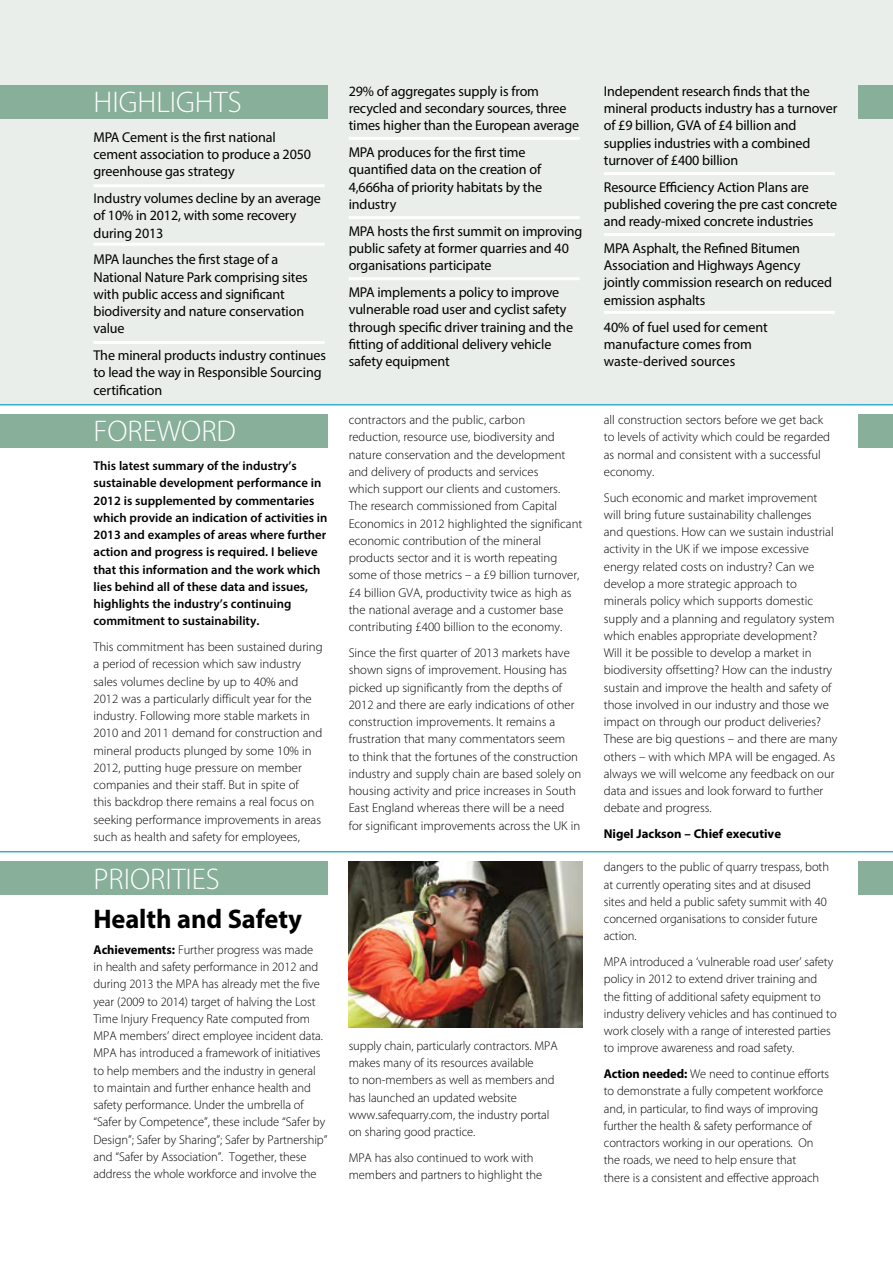
<style>
.page{position:relative;width:893px;height:1263px;background:#fff}
.page>*{position:absolute;margin:0;border:0;box-sizing:border-box;transform-origin:0 0}
.t1{font:30px "D Myriad Lt";color:#fff}
.t2{font:700 27px "Myriad Pro";letter-spacing:-.005em;color:#000}
.t3{font:14.25px/17.2px "Myriad Pro";letter-spacing:-.01em;color:#000}
.t4{font:12.75px/17.2px "D Myriad Lt";color:#000}
.t5{font:600 12.75px/17.2px "Myriad Pro";color:#000}
.t6{font:700 12.75px "Myriad Pro";color:#000}
.s1{font-family:"Myriad Pro";font-weight:700}
</style>
<div class="page">
<div style="left:0;top:0;width:893px;height:404px;background:#e9eeea"></div>
<div style="left:0;top:85px;width:327px;height:33px;background:#87af9a"></div>
<div style="left:859px;top:85px;width:34px;height:33px;background:#87af9a"></div>
<img style="left:349px;top:862px;width:234px;height:165px">
<div style="left:0;top:415px;width:327px;height:33px;background:#87af9a"></div>
<div style="left:0;top:862px;width:327px;height:33px;background:#87af9a"></div>
<hr style="left:94px;top:243px;width:231px;height:3px;background:#fff">
<hr style="left:0;top:851px;width:893px;height:1px;background:#3ab0c8">
<hr style="left:0;top:404px;width:893px;height:1px;background:#3ab0c8">
<hr style="left:94px;top:341px;width:231px;height:3px;background:#fff">
<hr style="left:94px;top:184px;width:231px;height:3px;background:#fff">
<hr style="left:604px;top:311px;width:231px;height:3px;background:#fff">
<hr style="left:349px;top:137px;width:231px;height:3px;background:#fff">
<hr style="left:349px;top:216px;width:231px;height:3px;background:#fff">
<hr style="left:604px;top:233px;width:231px;height:3px;background:#fff">
<hr style="left:604px;top:172px;width:231px;height:3px;background:#fff">
<hr style="left:349px;top:277px;width:231px;height:3px;background:#fff">
<div style="left:859px;top:415px;width:34px;height:33px;background:#87af9a"></div>
<div style="left:859px;top:862px;width:34px;height:33px;background:#87af9a"></div>
<h1 class="t1" style="left:94px;top:87px;width:34px">Highlights</h1>
<p class="t3" style="left:94px;top:128px;width:219px">MPA Cement is the first national cement association to produce a 2050 greenhouse gas strategy</p>
<p class="t3" style="left:94px;top:189px;width:229px">Industry volumes decline by an average of 10% in 2012, with some recovery during 2013</p>
<p class="t3" style="left:94px;top:251px;width:216px">MPA launches the first stage of a<br>National Nature Park comprising sites with public access and significant biodiversity and nature conservation value</p>
<p class="t3" style="left:94px;top:347px;width:234px">The mineral products industry continues to lead the way in Responsible Sourcing certification</p>
<h1 class="t1" style="left:94px;top:416px;width:144px">FOREWORD</h1>
<p class="t5" style="left:94px;top:457px;width:235px">This latest summary of the industry’s sustainable development performance in 2012 is supplemented by commentaries which provide an indication of activities in 2013 and examples of areas where further action and progress is required. I believe that this information and the work which lies behind all of these data and issues, highlights the industry’s continuing commitment to sustainability.</p>
<p class="t4" style="left:94px;top:639px;width:231px">This commitment has been sustained during a period of recession which saw industry sales volumes decline by up to 40% and 2012 was a particularly difficult year for the industry. Following more stable markets in 2010 and 2011 demand for construction and mineral products plunged by some 10% in 2012, putting huge pressure on member companies and their staff. But in spite of<br>this backdrop there remains a real focus on seeking performance improvements in areas such as health and safety for employees,</p>
<h1 class="t1" style="left:94px;top:864px;width:14px">priorities</h1>
<h2 class="t2" style="left:94px;top:901px;width:210px">Health and Safety</h2>
<p class="t4" style="left:94px;top:941px;width:235px"><span class="s1">Achievements:</span> Further progress was made<br>in health and safety performance in 2012 and during 2013 the MPA has already met the five year (2009 to 2014) target of halving the Lost Time Injury Frequency Rate computed from MPA members’ direct employee incident data.<br>MPA has introduced a framework of initiatives to help members and the industry in general to maintain and further enhance health and safety performance. Under the umbrella of “Safer by Competence”, these include “Safer by Design”; Safer by Sharing”; Safer by Partnership” and “Safer by Association”. Together, these address the whole workforce and involve the</p>
<p class="t3" style="left:349px;top:82px;width:232px">29% of aggregates supply is from recycled and secondary sources, three times higher than the European average</p>
<p class="t3" style="left:349px;top:144px;width:195px">MPA produces for the first time quantified data on the creation of<br>4,666ha of priority habitats by the industry</p>
<p class="t3" style="left:349px;top:222px;width:235px">MPA hosts the first summit on improving public safety at former quarries and 40 organisations participate</p>
<p class="t3" style="left:349px;top:283px;width:226px">MPA implements a policy to improve vulnerable road user and cyclist safety through specific driver training and the fitting of additional delivery vehicle safety equipment</p>
<p class="t4" style="left:349px;top:412px;width:235px">contractors and the public, carbon<br>reduction, resource use, biodiversity and nature conservation and the development and delivery of products and services<br>which support our clients and customers.<br>The research commissioned from Capital Economics in 2012 highlighted the significant economic contribution of the mineral products sector and it is worth repeating some of those metrics – a £9 billion turnover, £4 billion GVA, productivity twice as high as the national average and a customer base contributing £400 billion to the economy.</p>
<p class="t4" style="left:349px;top:645px;width:234px">Since the first quarter of 2013 markets have shown signs of improvement. Housing has picked up significantly from the depths of 2012 and there are early indications of other construction improvements. It remains a frustration that many commentators seem<br>to think that the fortunes of the construction industry and supply chain are based solely on housing activity and price increases in South East England whereas there will be a need for significant improvements across the UK in</p>
<p class="t4" style="left:349px;top:1038px;width:211px">supply chain, particularly contractors. MPA makes many of its resources available<br>to non-members as well as members and has launched an updated website www.safequarry.com, the industry portal on sharing good practice.</p>
<p class="t4" style="left:349px;top:1150px;width:195px">MPA has also continued to work with members and partners to highlight the</p>
<p class="t3" style="left:604px;top:82px;width:235px">Independent research finds that the mineral products industry has a turnover of £9 billion, GVA of £4 billion and supplies industries with a combined turnover of £400 billion</p>
<p class="t3" style="left:604px;top:178px;width:235px">Resource Efficiency Action Plans are published covering the pre cast concrete and ready-mixed concrete industries</p>
<p class="t3" style="left:604px;top:239px;width:230px">MPA Asphalt, the Refined Bitumen<br>Association and Highways Agency jointly commission research on reduced emission asphalts</p>
<p class="t3" style="left:604px;top:318px;width:166px">40% of fuel used for cement manufacture comes from waste-derived sources</p>
<p class="t4" style="left:604px;top:412px;width:228px">all construction sectors before we get back to levels of activity which could be regarded as normal and consistent with a successful economy.</p>
<p class="t4" style="left:604px;top:489px;width:235px">Such economic and market improvement will bring future sustainability challenges<br>and questions. How can we sustain industrial activity in the UK if we impose excessive energy related costs on industry? Can we develop a more strategic approach to minerals policy which supports domestic supply and a planning and regulatory system which enables appropriate development?<br>Will it be possible to develop a market in biodiversity offsetting? How can the industry sustain and improve the health and safety of those involved in our industry and those we impact on through our product deliveries?<br>These are big questions – and there are many others – with which MPA will be engaged. As always we will welcome any feedback on our data and issues and look forward to further debate and progress.</p>
<p class="t6" style="left:604px;top:825px;width:179px">Nigel Jackson – Chief executive</p>
<p class="t4" style="left:604px;top:859px;width:227px">dangers to the public of quarry trespass, both at currently operating sites and at disused sites and held a public safety summit with 40 concerned organisations to consider future action.</p>
<p class="t4" style="left:604px;top:954px;width:234px">MPA introduced a ‘vulnerable road user’ safety policy in 2012 to extend driver training and the fitting of additional safety equipment to industry delivery vehicles and has continued to work closely with a range of interested parties to improve awareness and road safety.</p>
<p class="t4" style="left:604px;top:1066px;width:227px"><span class="s1">Action needed:</span> We need to continue efforts to demonstrate a fully competent workforce and, in particular, to find ways of improving further the health &amp; safety performance of contractors working in our operations. On the roads, we need to help ensure that<br>there is a consistent and effective approach</p>
</div>
